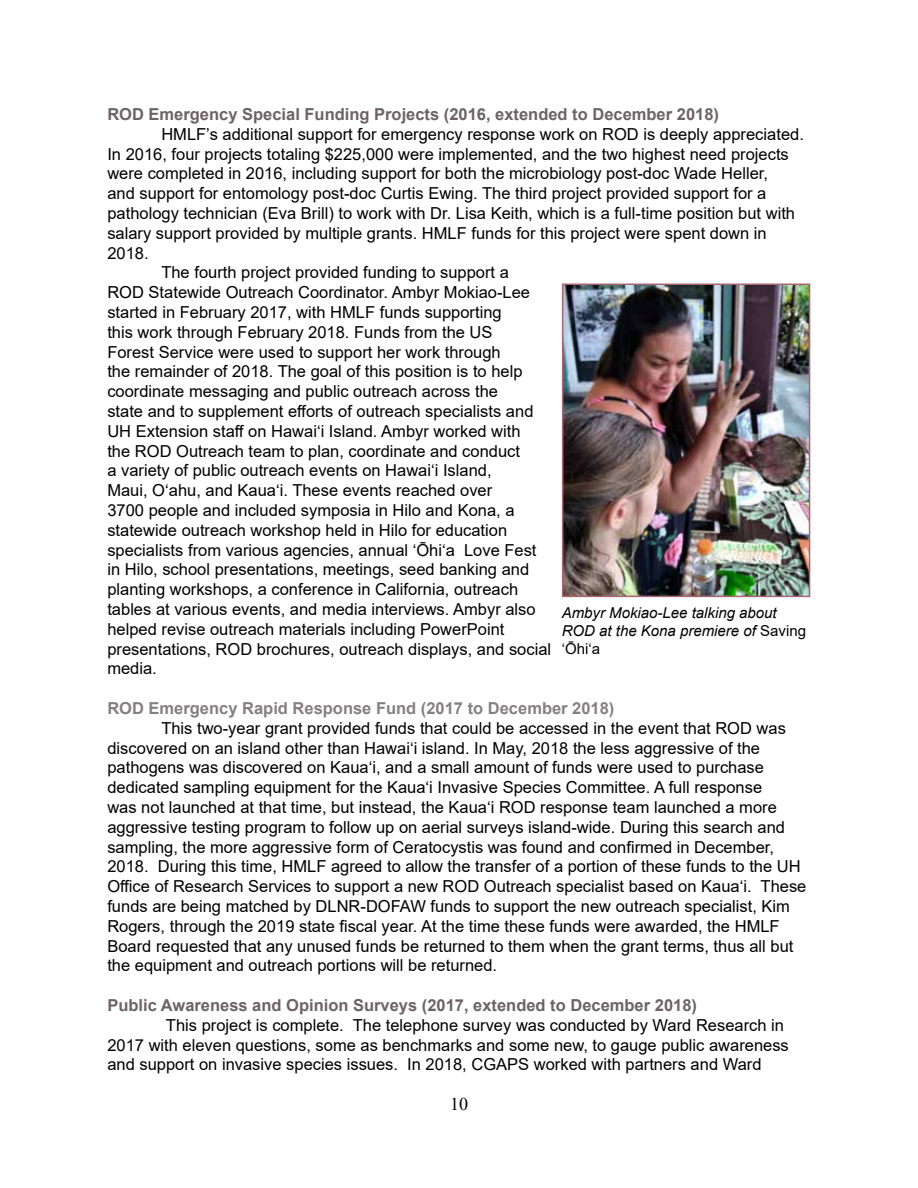
<style>
.page{position:relative;width:918px;height:1188px;background:#fff}
.page>*{position:absolute;margin:0;border:0;box-sizing:border-box;transform-origin:0 0}
.t1{font:18px "Times New Roman";color:#000}
.t2{font:16.5px/19.8px "Arial";color:#000}
.t3{font:700 16.5px "Arial";color:#6c6366}
.t4{font:700 16.5px "Arial";color:#867f82}
.t5{font:italic 15px/18px "Arial";color:#000}
.s1{font-style:normal}
</style>
<div class="page">
<img style="left:565px;top:287px;width:242px;height:307px">
<div style="left:562px;top:284px;width:248px;height:313px;border:2px solid #a86573"></div>
<p class="t3" style="left:107px;top:103px;width:613px">ROD Emergency Special Funding Projects (2016, extended to December 2018)</p>
<p class="t2" style="left:161px;top:124px;width:644px">HMLF’s additional support for emergency response work on ROD is deeply appreciated.</p>
<p class="t2" style="left:107px;top:144px;width:683px">In 2016, four projects totaling $225,000 were implemented, and the two highest need projects</p>
<p class="t2" style="left:107px;top:164px;width:662px">were completed in 2016, including support for both the microbiology post-doc Wade Heller,</p>
<p class="t2" style="left:107px;top:183px;width:661px">and support for entomology post-doc Curtis Ewing. The third project provided support for a</p>
<p class="t2" style="left:107px;top:203px;width:689px">pathology technician (Eva Brill) to work with Dr. Lisa Keith, which is a full-time position but with</p>
<p class="t2" style="left:107px;top:223px;width:661px">salary support provided by multiple grants. HMLF funds for this project were spent down in</p>
<p class="t2" style="left:107px;top:243px;width:43px">2018.</p>
<p class="t2" style="left:161px;top:263px;width:349px">The fourth project provided funding to support a</p>
<p class="t2" style="left:107px;top:282px;width:424px">ROD Statewide Outreach Coordinator. Ambyr Mokiao-Lee</p>
<p class="t2" style="left:107px;top:302px;width:396px">started in February 2017, with HMLF funds supporting</p>
<p class="t2" style="left:107px;top:322px;width:387px">this work through February 2018. Funds from the US</p>
<p class="t2" style="left:107px;top:342px;width:395px">Forest Service were used to support her work through</p>
<p class="t2" style="left:107px;top:362px;width:417px">the remainder of 2018. The goal of this position is to help</p>
<p class="t2" style="left:107px;top:381px;width:392px">coordinate messaging and public outreach across the</p>
<p class="t2" style="left:107px;top:401px;width:428px">state and to supplement efforts of outreach specialists and</p>
<p class="t2" style="left:107px;top:421px;width:415px">UH Extension staff on Hawaiʻi Island. Ambyr worked with</p>
<p class="t2" style="left:107px;top:441px;width:414px">the ROD Outreach team to plan, coordinate and conduct</p>
<p class="t2" style="left:107px;top:461px;width:386px">a variety of public outreach events on Hawaiʻi Island,</p>
<p class="t2" style="left:107px;top:480px;width:386px">Maui, Oʻahu, and Kauaʻi. These events reached over</p>
<p class="t2" style="left:107px;top:500px;width:409px">3700 people and included symposia in Hilo and Kona, a</p>
<p class="t2" style="left:107px;top:520px;width:401px">statewide outreach workshop held in Hilo for education</p>
<p class="t2" style="left:107px;top:540px;width:431px">specialists from various agencies, annual ʻŌhiʻa Love Fest</p>
<p class="t2" style="left:107px;top:560px;width:423px">in Hilo, school presentations, meetings, seed banking and</p>
<p class="t2" style="left:107px;top:579px;width:412px">planting workshops, a conference in California, outreach</p>
<p class="t2" style="left:107px;top:599px;width:430px">tables at various events, and media interviews. Ambyr also</p>
<p class="t2" style="left:107px;top:619px;width:399px">helped revise outreach materials including PowerPoint</p>
<p class="t2" style="left:107px;top:639px;width:445px">presentations, ROD brochures, outreach displays, and social</p>
<p class="t2" style="left:107px;top:659px;width:51px">media.</p>
<p class="t4" style="left:107px;top:697px;width:509px">ROD Emergency Rapid Response Fund (2017 to December 2018)</p>
<p class="t2" style="left:107px;top:718px;width:701px;text-indent:54px">This two-year grant provided funds that could be accessed in the event that ROD was discovered on an island other than Hawaiʻi island. In May, 2018 the less aggressive of the pathogens was discovered on Kauaʻi, and a small amount of funds were used to purchase dedicated sampling equipment for the Kauaʻi Invasive Species Committee. A full response<br>was not launched at that time, but instead, the Kauaʻi ROD response team launched a more aggressive testing program to follow up on aerial surveys island-wide. During this search and sampling, the more aggressive form of Ceratocystis was found and confirmed in December, 2018. During this time, HMLF agreed to allow the transfer of a portion of these funds to the UH Office of Research Services to support a new ROD Outreach specialist based on Kauaʻi. These funds are being matched by DLNR-DOFAW funds to support the new outreach specialist, Kim Rogers, through the 2019 state fiscal year. At the time these funds were awarded, the HMLF Board requested that any unused funds be returned to them when the grant terms, thus all but the equipment and outreach portions will be returned.</p>
<p class="t3" style="left:107px;top:994px;width:591px">Public Awareness and Opinion Surveys (2017, extended to December 2018)</p>
<p class="t2" style="left:107px;top:1015px;width:683px;text-indent:59px">This project is complete. The telephone survey was conducted by Ward Research in<br>2017 with eleven questions, some as benchmarks and some new, to gauge public awareness and support on invasive species issues. In 2018, CGAPS worked with partners and Ward</p>
<p class="t5" style="left:562px;top:604px;width:246px">Ambyr Mokiao-Lee talking about<br>ROD at the Kona premiere of <span class="s1">Saving ʻŌhiʻa</span></p>
<p class="t1" style="left:450px;top:1091px;width:19px">10</p>
</div>
